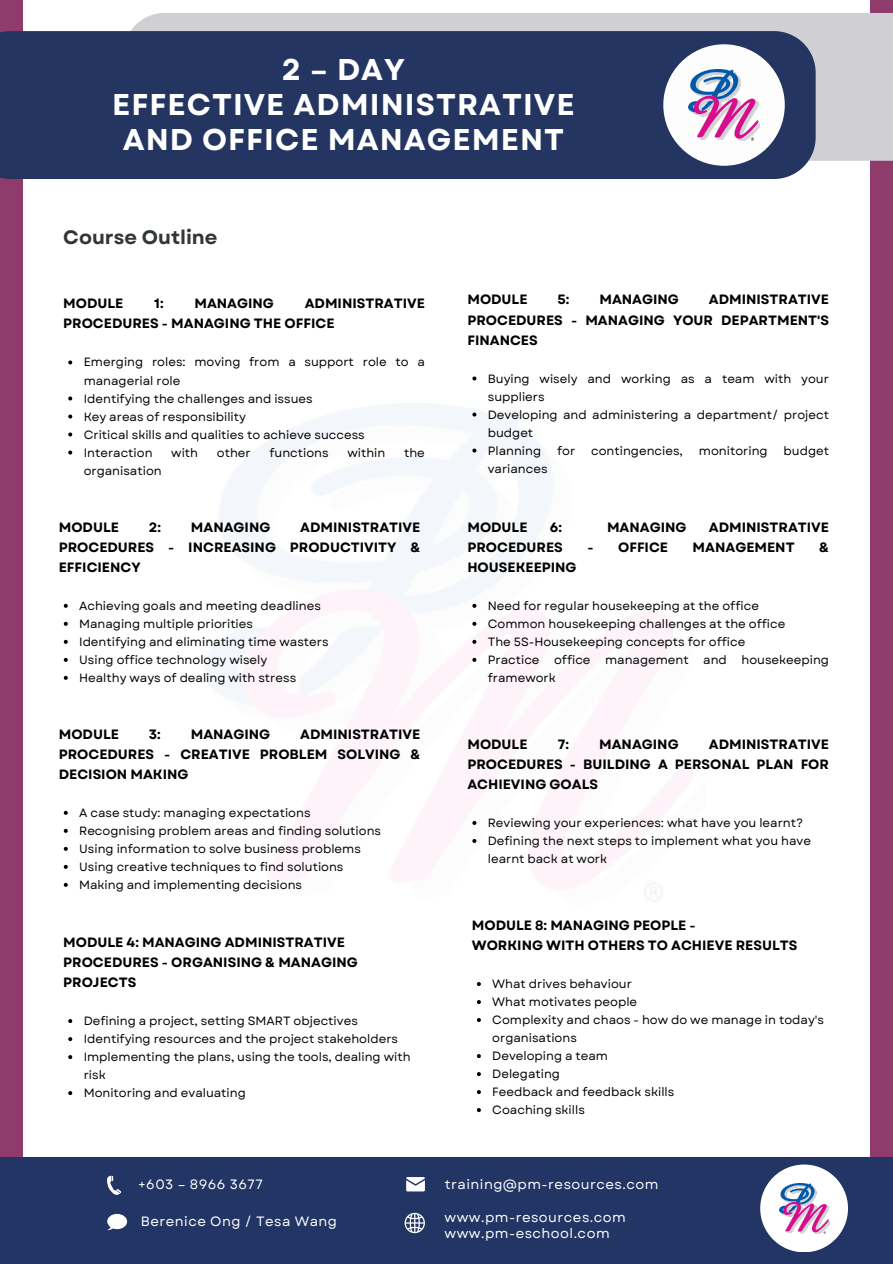
<style>
.page{position:relative;width:893px;height:1264px;background:#fff}
.page>*{position:absolute;margin:0;border:0;box-sizing:border-box;transform-origin:0 0}
.t1{font:700 30px/34.8px "Garet";letter-spacing:.035em;color:#fff;text-align:center}
.t2{font:700 19.5px "Garet";color:#313638}
.t3{font:700 13.5px/20px "Garet";color:#000;text-align:justify}
.t4{font:13.5px "Garet";letter-spacing:.035em;color:#fff}
.t5{font:12px/18px "Garet";color:#000}
</style>
<div class="page">
<div style="left:0;top:0;width:892px;height:1156px;background:#8f3c6d"></div>
<div style="left:23px;top:0;width:846px;height:1262px;background:#fff"></div>
<div style="left:131px;top:13px;width:761px;height:148px;background:#d0d0d4"></div>
<div style="left:0;top:31px;width:815px;height:148px;background:#233560"></div>
<div style="left:663px;top:44px;width:121px;height:122px;background:#fdfdfd;border-radius:50%"></div>
<img style="left:688px;top:70px;width:71px;height:70px">
<svg style="left:68px;top:360px;width:4px;height:4px"></svg>
<svg style="left:68px;top:396px;width:4px;height:4px"></svg>
<svg style="left:68px;top:414px;width:4px;height:4px"></svg>
<svg style="left:68px;top:432px;width:4px;height:4px"></svg>
<svg style="left:68px;top:450px;width:4px;height:4px"></svg>
<svg style="left:64px;top:604px;width:4px;height:4px"></svg>
<svg style="left:64px;top:622px;width:4px;height:4px"></svg>
<svg style="left:64px;top:640px;width:4px;height:4px"></svg>
<svg style="left:64px;top:658px;width:4px;height:4px"></svg>
<svg style="left:64px;top:676px;width:4px;height:4px"></svg>
<svg style="left:68px;top:1019px;width:4px;height:4px"></svg>
<svg style="left:68px;top:1037px;width:4px;height:4px"></svg>
<svg style="left:68px;top:1055px;width:4px;height:4px"></svg>
<svg style="left:68px;top:1091px;width:4px;height:4px"></svg>
<svg style="left:64px;top:810px;width:4px;height:4px"></svg>
<svg style="left:64px;top:828px;width:4px;height:4px"></svg>
<svg style="left:64px;top:846px;width:4px;height:4px"></svg>
<svg style="left:64px;top:864px;width:4px;height:4px"></svg>
<svg style="left:64px;top:882px;width:4px;height:4px"></svg>
<svg style="left:472px;top:376px;width:4px;height:4px"></svg>
<svg style="left:472px;top:412px;width:4px;height:4px"></svg>
<svg style="left:472px;top:448px;width:4px;height:4px"></svg>
<svg style="left:472px;top:604px;width:4px;height:4px"></svg>
<svg style="left:472px;top:622px;width:4px;height:4px"></svg>
<svg style="left:472px;top:640px;width:4px;height:4px"></svg>
<svg style="left:472px;top:658px;width:4px;height:4px"></svg>
<svg style="left:472px;top:821px;width:4px;height:4px"></svg>
<svg style="left:472px;top:839px;width:4px;height:4px"></svg>
<svg style="left:477px;top:982px;width:4px;height:4px"></svg>
<svg style="left:477px;top:1000px;width:4px;height:4px"></svg>
<svg style="left:477px;top:1018px;width:4px;height:4px"></svg>
<svg style="left:477px;top:1054px;width:4px;height:4px"></svg>
<svg style="left:477px;top:1072px;width:4px;height:4px"></svg>
<svg style="left:477px;top:1090px;width:4px;height:4px"></svg>
<svg style="left:477px;top:1108px;width:4px;height:4px"></svg>
<div style="left:0;top:1156px;width:892px;height:107px;background:#233564"></div>
<div style="left:760px;top:1164px;width:87px;height:88px;background:#fff;border-radius:50%"></div>
<img style="left:779px;top:1183px;width:50px;height:50px">
<svg style="left:107px;top:1175px;width:14px;height:19px"></svg>
<svg style="left:107px;top:1213px;width:20px;height:17px"></svg>
<svg style="left:406px;top:1177px;width:19px;height:14px"></svg>
<svg style="left:404px;top:1212px;width:21px;height:21px"></svg>
<p class="t1" style="left:282px;top:52px;width:125px">2 – DAY</p>
<p class="t1" style="left:112px;top:87px;width:464px">EFFECTIVE ADMINISTRATIVE<br>AND OFFICE MANAGEMENT</p>
<p class="t2" style="left:63px;top:223px;width:156px">Course Outline</p>
<p class="t3" style="left:63px;top:294px;width:62px">MODULE</p>
<p class="t3" style="left:154px;top:294px;width:11px">1:</p>
<p class="t3" style="left:194px;top:294px;width:81px">MANAGING</p>
<p class="t3" style="left:63px;top:294px;width:363px;text-indent:241px">ADMINISTRATIVE<br>PROCEDURES - MANAGING THE OFFICE</p>
<p class="t5" style="left:84px;top:353px;width:343px">Emerging roles: moving from a support role to a managerial role</p>
<p class="t5" style="left:84px;top:389px;width:230px">Identifying the challenges and issues</p>
<p class="t5" style="left:84px;top:407px;width:164px">Key areas of responsibility</p>
<p class="t5" style="left:84px;top:425px;width:282px">Critical skills and qualities to achieve success</p>
<p class="t5" style="left:84px;top:443px;width:70px">Interaction</p>
<p class="t5" style="left:171px;top:443px;width:28px">with</p>
<p class="t5" style="left:217px;top:443px;width:35px">other</p>
<p class="t5" style="left:269px;top:443px;width:61px">functions</p>
<p class="t5" style="left:347px;top:443px;width:39px">within</p>
<p class="t5" style="left:404px;top:443px;width:22px">the</p>
<p class="t5" style="left:84px;top:461px;width:80px">organisation</p>
<p class="t3" style="left:59px;top:517px;width:62px">MODULE</p>
<p class="t3" style="left:149px;top:517px;width:14px">2:</p>
<p class="t3" style="left:191px;top:517px;width:81px">MANAGING</p>
<p class="t3" style="left:59px;top:517px;width:363px;text-indent:241px">ADMINISTRATIVE PROCEDURES - INCREASING PRODUCTIVITY &amp; EFFICIENCY</p>
<p class="t5" style="left:79px;top:596px;width:243px">Achieving goals and meeting deadlines</p>
<p class="t5" style="left:79px;top:614px;width:175px">Managing multiple priorities</p>
<p class="t5" style="left:79px;top:632px;width:251px">Identifying and eliminating time wasters</p>
<p class="t5" style="left:79px;top:650px;width:189px">Using office technology wisely</p>
<p class="t5" style="left:79px;top:668px;width:218px">Healthy ways of dealing with stress</p>
<p class="t3" style="left:59px;top:724px;width:62px">MODULE</p>
<p class="t3" style="left:149px;top:724px;width:13px">3:</p>
<p class="t3" style="left:191px;top:724px;width:81px">MANAGING</p>
<p class="t3" style="left:59px;top:724px;width:363px;text-indent:241px">ADMINISTRATIVE PROCEDURES - CREATIVE PROBLEM SOLVING &amp; DECISION MAKING</p>
<p class="t5" style="left:79px;top:803px;width:233px">A case study: managing expectations</p>
<p class="t5" style="left:79px;top:821px;width:303px">Recognising problem areas and finding solutions</p>
<p class="t5" style="left:79px;top:839px;width:283px">Using information to solve business problems</p>
<p class="t5" style="left:79px;top:857px;width:266px">Using creative techniques to find solutions</p>
<p class="t5" style="left:79px;top:875px;width:224px">Making and implementing decisions</p>
<p class="t3" style="left:63px;top:932px;width:296px;text-align:left">MODULE 4: MANAGING ADMINISTRATIVE<br>PROCEDURES - ORGANISING &amp; MANAGING<br>PROJECTS</p>
<p class="t5" style="left:84px;top:1011px;width:276px">Defining a project, setting SMART objectives</p>
<p class="t5" style="left:84px;top:1029px;width:316px">Identifying resources and the project stakeholders</p>
<p class="t5" style="left:84px;top:1047px;width:328px">Implementing the plans, using the tools, dealing with risk</p>
<p class="t5" style="left:84px;top:1083px;width:164px">Monitoring and evaluating</p>
<p class="t3" style="left:467px;top:290px;width:62px">MODULE</p>
<p class="t3" style="left:557px;top:290px;width:13px">5:</p>
<p class="t3" style="left:599px;top:290px;width:81px">MANAGING</p>
<p class="t3" style="left:467px;top:290px;width:363px;text-indent:241px">ADMINISTRATIVE PROCEDURES - MANAGING YOUR DEPARTMENT'S FINANCES</p>
<p class="t5" style="left:487px;top:369px;width:343px">Buying wisely and working as a team with your suppliers</p>
<p class="t5" style="left:487px;top:405px;width:343px">Developing and administering a department/ project budget</p>
<p class="t5" style="left:487px;top:441px;width:55px">Planning</p>
<p class="t5" style="left:557px;top:441px;width:20px">for</p>
<p class="t5" style="left:591px;top:441px;width:93px">contingencies,</p>
<p class="t5" style="left:698px;top:441px;width:70px">monitoring</p>
<p class="t5" style="left:783px;top:441px;width:47px">budget</p>
<p class="t5" style="left:487px;top:459px;width:61px">variances</p>
<p class="t3" style="left:467px;top:517px;width:62px">MODULE</p>
<p class="t3" style="left:550px;top:517px;width:14px">6:</p>
<p class="t3" style="left:607px;top:517px;width:81px">MANAGING</p>
<p class="t3" style="left:708px;top:517px;width:122px">ADMINISTRATIVE</p>
<p class="t3" style="left:467px;top:537px;width:97px">PROCEDURES</p>
<p class="t3" style="left:587px;top:537px;width:82px">- OFFICE</p>
<p class="t3" style="left:692px;top:537px;width:103px">MANAGEMENT</p>
<p class="t3" style="left:819px;top:537px;width:11px">&amp;</p>
<p class="t3" style="left:467px;top:557px;width:111px">HOUSEKEEPING</p>
<p class="t5" style="left:487px;top:596px;width:273px">Need for regular housekeeping at the office</p>
<p class="t5" style="left:487px;top:614px;width:299px">Common housekeeping challenges at the office</p>
<p class="t5" style="left:487px;top:632px;width:259px">The 5S-Housekeeping concepts for office</p>
<p class="t5" style="left:487px;top:650px;width:343px">Practice office management and housekeeping framework</p>
<p class="t3" style="left:467px;top:734px;width:363px;text-indent:241px">ADMINISTRATIVE PROCEDURES - BUILDING A PERSONAL PLAN FOR ACHIEVING GOALS</p>
<p class="t5" style="left:487px;top:813px;width:317px">Reviewing your experiences: what have you learnt?</p>
<p class="t5" style="left:487px;top:831px;width:325px">Defining the next steps to implement what you have learnt back at work</p>
<p class="t3" style="left:467px;top:734px;width:62px">MODULE</p>
<p class="t3" style="left:557px;top:734px;width:13px">7:</p>
<p class="t3" style="left:599px;top:734px;width:81px">MANAGING</p>
<p class="t3" style="left:472px;top:915px;width:225px">MODULE 8: MANAGING PEOPLE -</p>
<p class="t3" style="left:472px;top:935px;width:327px">WORKING WITH OTHERS TO ACHIEVE RESULTS</p>
<p class="t5" style="left:492px;top:974px;width:141px">What drives behaviour</p>
<p class="t5" style="left:492px;top:992px;width:146px">What motivates people</p>
<p class="t5" style="left:492px;top:1010px;width:333px">Complexity and chaos - how do we manage in today's organisations</p>
<p class="t5" style="left:492px;top:1046px;width:117px">Developing a team</p>
<p class="t5" style="left:492px;top:1064px;width:69px">Delegating</p>
<p class="t5" style="left:492px;top:1082px;width:183px">Feedback and feedback skills</p>
<p class="t5" style="left:492px;top:1100px;width:94px">Coaching skills</p>
<p class="t4" style="left:147px;top:1174px;width:124px">+603 – 2713 6868</p>
<p class="t4" style="left:451px;top:1174px;width:215px">training@pm-resources.com</p>
<p class="t4" style="left:439px;top:1207px;width:183px">www.pm-resources.com</p>
<p class="t4" style="left:439px;top:1223px;width:167px">www.pm-eschool.com</p>
<p class="t4" style="left:444px;top:1174px;width:215px">training@pm-resources.com</p>
<p class="t4" style="left:444px;top:1207px;width:183px">www.pm-resources.com</p>
<p class="t4" style="left:444px;top:1223px;width:167px">www.pm-eschool.com</p>
<p class="t4" style="left:138px;top:1174px;width:126px">+603 – 8966 3677</p>
<p class="t4" style="left:141px;top:1211px;width:198px">Berenice Ong / Tesa Wang</p>
<p class="t4" style="left:141px;top:1174px;width:124px">+603 – 2713 6868</p>
</div>
